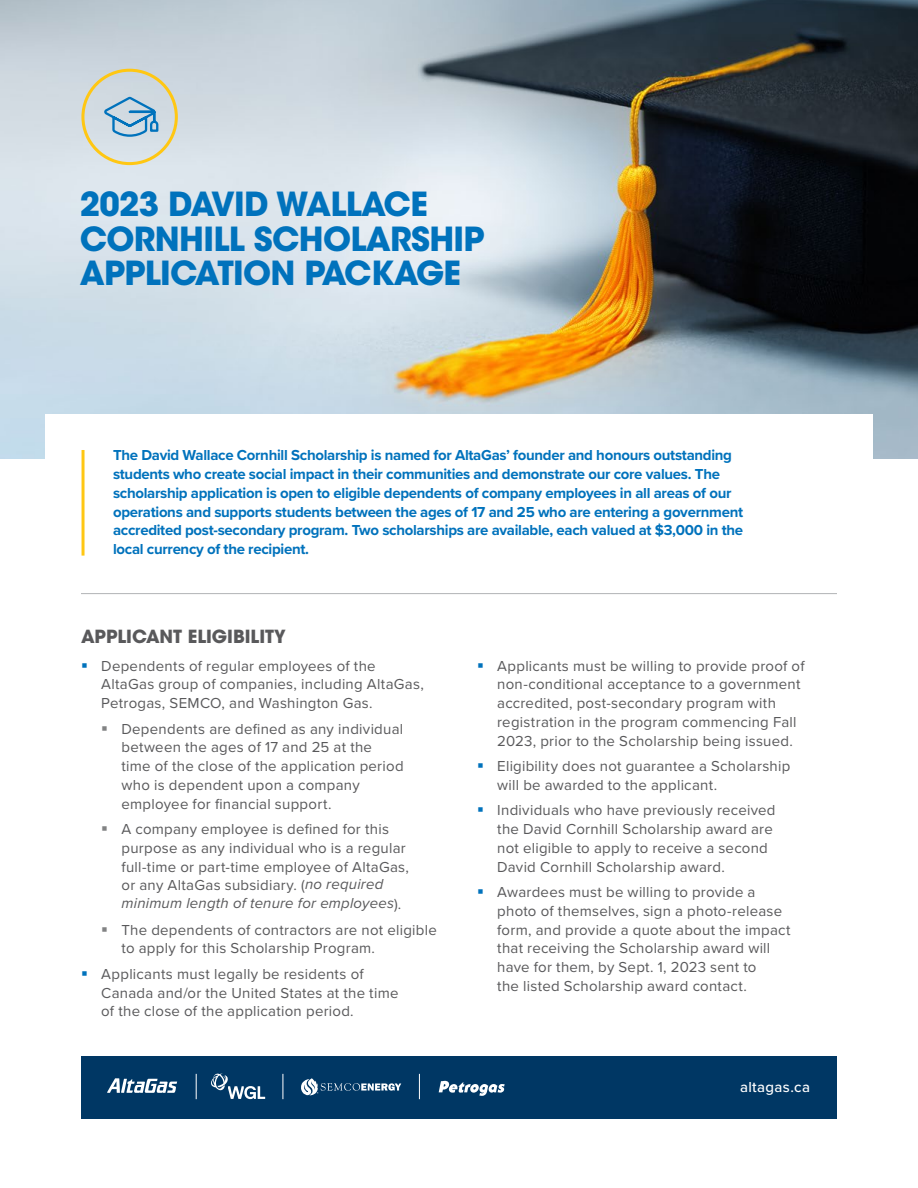
<style>
.page{position:relative;width:918px;height:1188px;background:#fff}
.page>*{position:absolute;margin:0;border:0;box-sizing:border-box;transform-origin:0 0}
.H1_Segoe_UI{font:700 33px/34.5px "ITC Avant Garde Std";letter-spacing:-.02em;color:#0072bc}
.H2_Avant_Garde_grey{font:700 18px "ITC Avant Garde Std";color:#59595b}
.t1{font:15px/18.8px "Proxima Nova";letter-spacing:.015em;color:#59595b}
.Intro_Blue{font:700 15px/18.8px "Proxima Nova";letter-spacing:-.02em;color:#0072bc}
.t2{font:italic 15px "Proxima Nova";letter-spacing:.01em;color:#59595b}
.t3{font:500 15px "Proxima Nova";letter-spacing:.025em;color:#fff}
.s1{font-style:italic}
.s2{font-style:normal}
</style>
<div class="page">
<div style="left:81px;top:1056px;width:756px;height:63px;background:#003764"></div>
<svg style="left:107px;top:1078px;width:70px;height:15px"></svg>
<svg style="left:211px;top:1074px;width:54px;height:25px"></svg>
<svg style="left:301px;top:1078px;width:100px;height:18px"></svg>
<svg style="left:196px;top:1074px;width:1px;height:25px"></svg>
<svg style="left:283px;top:1074px;width:1px;height:25px"></svg>
<svg style="left:419px;top:1074px;width:1px;height:25px"></svg>
<svg style="left:439px;top:1081px;width:66px;height:15px"></svg>
<img style="left:0;top:0;width:918px;height:459px">
<hr style="left:81px;top:593px;width:756px;height:1px;background:#b1b4b6">
<div style="left:45px;top:414px;width:828px;height:157px;background:#fff"></div>
<svg style="left:81px;top:69px;width:97px;height:96px;background:#cad3cd"></svg>
<hr style="left:82px;top:450px;width:3px;height:106px;background:#ffc713">
<p class="H1_Segoe_UI" style="left:80px;top:187px;width:406px">2023 DAVID WALLACE<br>CORNHILL SCHOLARSHIP<br>APPLICATION PACKAGE</p>
<p class="Intro_Blue" style="left:113px;top:446px;width:632px">The David Wallace Cornhill Scholarship is named for AltaGas’ founder and honours outstanding students who create social impact in their communities and demonstrate our core values. The scholarship application is open to eligible dependents of company employees in all areas of our operations and supports students between the ages of 17 and 25 who are entering a government accredited post-secondary program. Two scholarships are available, each valued at $3,000 in the local currency of the recipient.</p>
<p class="H2_Avant_Garde_grey" style="left:81px;top:624px;width:206px">APPLICANT ELIGIBILITY</p>
<p class="t1" style="left:101px;top:656px;width:324px">Dependents of regular employees of the<br>AltaGas group of companies, including AltaGas,<br>Petrogas, SEMCO, and Washington Gas.</p>
<p class="t1" style="left:122px;top:719px;width:284px">Dependents are defined as any individual between the ages of 17 and 25 at the time of the close of the application period who is dependent upon a company employee for financial support.</p>
<p class="t1" style="left:122px;top:819px;width:289px">A company employee is defined for this purpose as any individual who is a regular full-time or part-time employee of AltaGas, or any AltaGas subsidiary. (<span class="s1">no required</span></p>
<p class="t2" style="left:122px;top:891px;width:281px">minimum length of tenure for employees<span class="s2">).</span></p>
<p class="t1" style="left:122px;top:920px;width:317px">The dependents of contractors are not eligible to apply for this Scholarship Program.</p>
<p class="t1" style="left:101px;top:964px;width:299px">Applicants must legally be residents of<br>Canada and/or the United States at the time of the close of the application period.</p>
<p class="t1" style="left:497px;top:656px;width:309px">Applicants must be willing to provide proof of non-conditional acceptance to a government accredited, post-secondary program with registration in the program commencing Fall 2023, prior to the Scholarship being issued.</p>
<p class="t1" style="left:497px;top:756px;width:295px">Eligibility does not guarantee a Scholarship will be awarded to the applicant.</p>
<p class="t1" style="left:497px;top:800px;width:280px">Individuals who have previously received the David Cornhill Scholarship award are not eligible to apply to receive a second David Cornhill Scholarship award.</p>
<p class="t1" style="left:497px;top:882px;width:295px">Awardees must be willing to provide a photo of themselves, sign a photo-release form, and provide a quote about the impact that receiving the Scholarship award will have for them, by Sept. 1, 2023 sent to<br>the listed Scholarship award contact.</p>
<p class="t3" style="left:740px;top:1076px;width:71px">altagas.ca</p>
</div>
